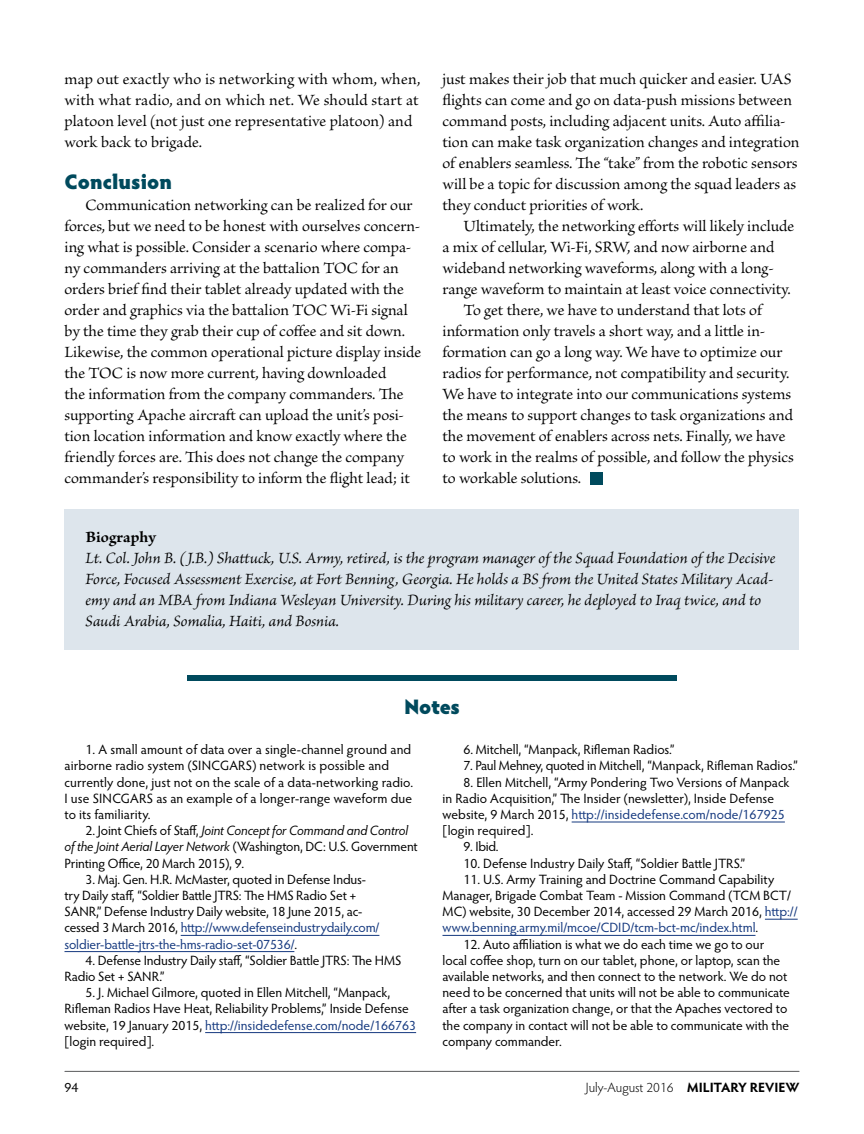
<style>
.page{position:relative;width:864px;height:1134px;background:#fff}
.page>*{position:absolute;margin:0;border:0;box-sizing:border-box;transform-origin:0 0}
.t1{font:900 21px "Hypatia Sans Pro";color:#004a5d}
.t2{font:16.5px/21px "Brioso Pro";letter-spacing:-.005em;color:#000}
.t3{font:italic 16.5px/21px "Brioso Pro";color:#000}
.t4{font:700 16.5px "Brioso Pro";color:#000}
.t5{font:13.5px/16.2px "Hypatia Sans Pro";color:#000}
.t6{font:300 13.5px "Hypatia Sans Pro";color:#000}
.s1{font-style:italic}
.s2{color:#15397f}
.s3{font-weight:700}
</style>
<div class="page">
<hr style="left:65px;top:1071px;width:734px;height:1px;background:#58595b">
<div style="left:187px;top:675px;width:490px;height:6px;background:#004a5d"></div>
<hr style="left:181px;top:935px;width:198px;height:1px;background:#15397f">
<hr style="left:64px;top:951px;width:230px;height:1px;background:#15397f">
<hr style="left:205px;top:1032px;width:211px;height:1px;background:#15397f">
<hr style="left:572px;top:822px;width:213px;height:1px;background:#15397f">
<hr style="left:765px;top:919px;width:33px;height:1px;background:#15397f">
<hr style="left:442px;top:935px;width:314px;height:1px;background:#15397f">
<div style="left:64px;top:509px;width:736px;height:141px;background:#dde5ec"></div>
<div style="left:590px;top:472px;width:13px;height:12px;background:#004a5d"></div>
<p class="t2" style="left:64px;top:69px;width:357px">map out exactly who is networking with whom, when, with what radio, and on which net. We should start at platoon level (not just one representative platoon) and work back to brigade.</p>
<h1 class="t1" style="left:64px;top:166px;width:109px">Conclusion</h1>
<p class="t2" style="left:64px;top:195px;width:358px;text-indent:21px">Communication networking can be realized for our forces, but we need to be honest with ourselves concern&shy;ing what is possible. Consider a scenario where compa&shy;ny commanders arriving at the battalion TOC for an orders brief find their tablet already updated with the order and graphics via the battalion TOC Wi-Fi signal by the time they grab their cup of coffee and sit down.<br>Likewise, the common operational picture display inside the TOC is now more current, having downloaded<br>the information from the company commanders. The supporting Apache aircraft can upload the unit’s posi&shy;tion location information and know exactly where the friendly forces are. This does not change the company commander’s responsibility to inform the flight lead; it</p>
<p class="t2" style="left:442px;top:69px;width:358px">just makes their job that much quicker and easier. UAS flights can come and go on data-push missions between command posts, including adjacent units. Auto affilia&shy;tion can make task organization changes and integration of enablers seamless. The “take” from the robotic sensors will be a topic for discussion among the squad leaders as they conduct priorities of work.</p>
<p class="t2" style="left:463px;top:216px;width:332px">Ultimately, the networking efforts will likely include</p>
<p class="t2" style="left:442px;top:237px;width:333px">a mix of cellular, Wi-Fi, SRW, and now airborne and</p>
<p class="t2" style="left:442px;top:258px;width:333px">wideband networking waveforms, along with a long-</p>
<p class="t2" style="left:442px;top:279px;width:350px">range waveform to maintain at least voice connectivity.</p>
<p class="t2" style="left:463px;top:300px;width:300px">To get there, we have to understand that lots of</p>
<p class="t2" style="left:442px;top:321px;width:324px">information only travels a short way, and a little in-</p>
<p class="t2" style="left:442px;top:342px;width:341px">formation can go a long way. We have to optimize our</p>
<p class="t2" style="left:442px;top:363px;width:349px">radios for performance, not compatibility and security.</p>
<p class="t2" style="left:442px;top:384px;width:350px">We have to integrate into our communications systems</p>
<p class="t2" style="left:442px;top:405px;width:352px">the means to support changes to task organizations and</p>
<p class="t2" style="left:442px;top:426px;width:344px">the movement of enablers across nets. Finally, we have</p>
<p class="t2" style="left:442px;top:447px;width:353px">to work in the realms of possible, and follow the physics</p>
<p class="t2" style="left:442px;top:468px;width:140px">to workable solutions.</p>
<p class="t4" style="left:86px;top:528px;width:72px">Biography</p>
<p class="t3" style="left:86px;top:546px;width:691px">Lt. Col. John B. (J.B.) Shattuck, U.S. Army, retired, is the program manager of the Squad Foundation of the Decisive Force, Focused Assessment Exercise, at Fort Benning, Georgia. He holds a BS from the United States Military Acad&shy;emy and an MBA from Indiana Wesleyan University. During his military career, he deployed to Iraq twice, and to Saudi Arabia, Somalia, Haiti, and Bosnia.</p>
<h1 class="t1" style="left:404px;top:691px;width:57px">Notes</h1>
<p class="t5" style="left:64px;top:741px;width:350px;text-indent:21px">1. A small amount of data over a single-channel ground and airborne radio system (SINCGARS) network is possible and currently done, just not on the scale of a data-networking radio.<br>I use SINCGARS as an example of a longer-range waveform due to its familiarity.</p>
<p class="t5" style="left:64px;top:822px;width:355px;text-indent:21px">2. Joint Chiefs of Staff, <span class="s1">Joint Concept for Command and Control of the Joint Aerial Layer Network</span> (Washington, DC: U.S. Government<br>Printing Office, 20 March 2015), 9.</p>
<p class="t5" style="left:65px;top:871px;width:316px;text-indent:21px">3. Maj. Gen. H.R. McMaster, quoted in Defense Indus&shy;try Daily staff, “Soldier Battle JTRS: The HMS Radio Set + SANR,” Defense Industry Daily website, 18 June 2015, ac&shy;cessed 3 March 2016, <span class="s2">http://www.defenseindustrydaily.com/ soldier-battle-jtrs-the-hms-radio-set-07536/</span>.</p>
<p class="t5" style="left:65px;top:952px;width:338px;text-indent:21px">4. Defense Industry Daily staff, “Soldier Battle JTRS: The HMS<br>Radio Set + SANR.”</p>
<p class="t5" style="left:65px;top:984px;width:353px;text-indent:21px">5. J. Michael Gilmore, quoted in Ellen Mitchell, “Manpack, Rifleman Radios Have Heat, Reliability Problems,” Inside Defense website, 19 January 2015, <span class="s2">http://insidedefense.com/node/166763 </span>[login required].</p>
<p class="t5" style="left:464px;top:741px;width:213px">6. Mitchell, “Manpack, Rifleman Radios.”</p>
<p class="t5" style="left:464px;top:757px;width:336px">7. Paul Mehney, quoted in Mitchell, “Manpack, Rifleman Radios.”</p>
<p class="t5" style="left:442px;top:773px;width:349px;text-indent:21px">8. Ellen Mitchell, “Army Pondering Two Versions of Manpack in Radio Acquisition,” The Insider (newsletter), Inside Defense website, 9 March 2015, <span class="s2">http://insidedefense.com/node/167925 </span>[login required].</p>
<p class="t5" style="left:464px;top:838px;width:36px">9. Ibid.</p>
<p class="t5" style="left:464px;top:854px;width:283px">10. Defense Industry Daily Staff, “Soldier Battle JTRS.”</p>
<p class="t5" style="left:442px;top:871px;width:357px;text-indent:21px">11. U.S. Army Training and Doctrine Command Capability Manager, Brigade Combat Team - Mission Command (TCM BCT/ MC) website, 30 December 2014, accessed 29 March 2016, <span class="s2">http:// www.benning.army.mil/mcoe/CDID/tcm-bct-mc/index.html</span>.</p>
<p class="t5" style="left:442px;top:935px;width:349px;text-indent:21px">12. Auto affiliation is what we do each time we go to our local coffee shop, turn on our tablet, phone, or laptop, scan the available networks, and then connect to the network. We do not need to be concerned that units will not be able to communicate after a task organization change, or that the Apaches vectored to the company in contact will not be able to communicate with the company commander.</p>
<p class="t5" style="left:64px;top:1079px;width:15px">94</p>
<p class="t6" style="left:586px;top:1079px;width:215px">July-August 2016 <span class="s3">MILITARY REVIEW</span></p>
</div>
